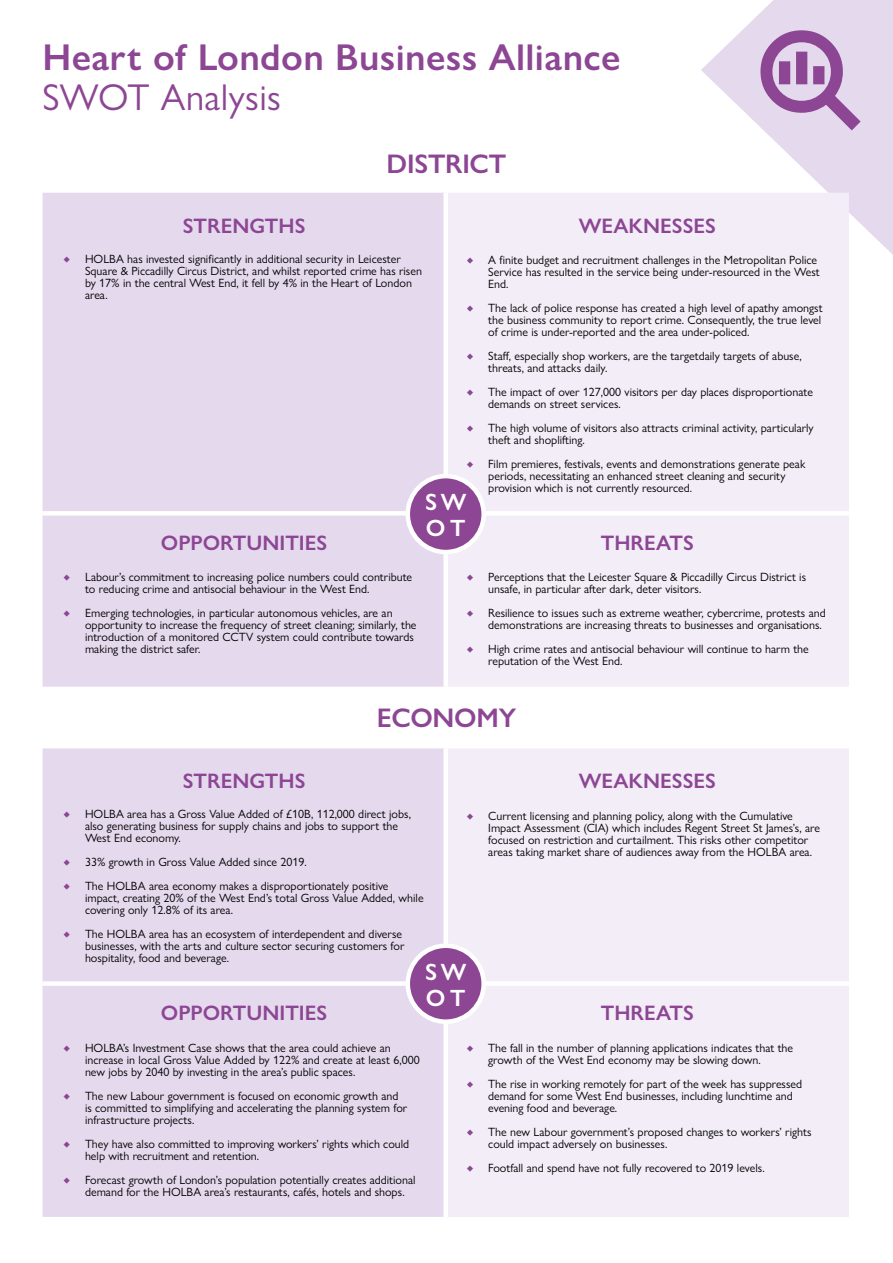
<style>
.page{position:relative;width:893px;height:1263px;background:#fff}
.page>*{position:absolute;margin:0;border:0;box-sizing:border-box;transform-origin:0 0}
.t1{font:600 37.5px "Gill Sans Nova";letter-spacing:.01em;color:#8c4694}
.t2{font:37.5px "Gill Sans Nova";letter-spacing:.01em;color:#8c4694}
.t3{font:600 27px "Gill Sans Nova";letter-spacing:-.01em;color:#8c4694}
.t4{font:600 23.7px/26px "Gill Sans Nova";letter-spacing:.17em;color:#fff}
.t5{font:600 21px "Gill Sans Nova";color:#8c4694}
.t6{font:12px/12px "Gill Sans Nova";color:#000}
.t7{font:12px "Proxima Sera";color:#8c4694}
</style>
<div class="page">
<svg style="left:701px;top:0;width:192px;height:255px;fill:#e5daed"></svg>
<div style="left:43px;top:193px;width:400px;height:494px;background:#e5daed"></div>
<div style="left:448px;top:193px;width:401px;height:494px;background:#f2edf7"></div>
<div style="left:43px;top:511px;width:403px;height:5px;background:#fff"></div>
<div style="left:446px;top:511px;width:403px;height:5px;background:#fff"></div>
<div style="left:43px;top:748px;width:400px;height:469px;background:#e5daed"></div>
<div style="left:448px;top:748px;width:401px;height:469px;background:#f2edf7"></div>
<div style="left:43px;top:981px;width:403px;height:5px;background:#fff"></div>
<div style="left:446px;top:981px;width:403px;height:5px;background:#fff"></div>
<div style="left:408px;top:476px;width:76px;height:76px;background:#8c4694;border-radius:50%"></div>
<div style="left:406px;top:474px;width:80px;height:80px;border:4px solid #fff;border-radius:50%"></div>
<div style="left:408px;top:946px;width:76px;height:76px;background:#8c4694;border-radius:50%"></div>
<div style="left:406px;top:943px;width:80px;height:81px;border:4px solid #fff;border-radius:50%"></div>
<svg style="left:760px;top:30px;width:101px;height:100px;background:#c29fca"></svg>
<h1 class="t1" style="left:43px;top:34px;width:580px">Heart of London Business Alliance</h1>
<h1 class="t2" style="left:43px;top:75px;width:240px">SWOT Analysis</h1>
<h3 class="t5" style="left:183px;top:212px;width:124px">STRENGTHS</h3>
<h2 class="t3" style="left:387px;top:147px;width:121px">DISTRICT</h2>
<h3 class="t5" style="left:579px;top:212px;width:139px">WEAKNESSES</h3>
<p class="t7" style="left:64px;top:249px;width:8px">♦</p>
<p class="t6" style="left:85px;top:252px;width:338px">HOLBA has invested significantly in additional security in Leicester Square &amp; Piccadilly Circus District, and whilst reported crime has risen by 17% in the central West End, it fell by 4% in the Heart of London area.</p>
<p class="t7" style="left:467px;top:250px;width:8px">♦</p>
<p class="t6" style="left:488px;top:254px;width:333px">A finite budget and recruitment challenges in the Metropolitan Police<br>Service has resulted in the service being under-resourced in the West<br>End.</p>
<p class="t7" style="left:467px;top:298px;width:8px">♦</p>
<p class="t6" style="left:488px;top:302px;width:336px">The lack of police response has created a high level of apathy amongst the business community to report crime. Consequently, the true level of crime is under-reported and the area under-policed.</p>
<p class="t7" style="left:467px;top:346px;width:8px">♦</p>
<p class="t6" style="left:488px;top:350px;width:315px">Staff, especially shop workers, are the targetdaily targets of abuse, threats, and attacks daily.</p>
<p class="t7" style="left:467px;top:382px;width:8px">♦</p>
<p class="t6" style="left:488px;top:386px;width:326px">The impact of over 127,000 visitors per day places disproportionate demands on street services.</p>
<p class="t7" style="left:467px;top:418px;width:8px">♦</p>
<p class="t6" style="left:488px;top:422px;width:327px">The high volume of visitors also attracts criminal activity, particularly theft and shoplifting.</p>
<p class="t7" style="left:467px;top:454px;width:8px">♦</p>
<p class="t6" style="left:488px;top:458px;width:319px">Film premieres, festivals, events and demonstrations generate peak periods, necessitating an enhanced street cleaning and security provision which is not currently resourced.</p>
<h3 class="t4" style="left:425px;top:489px;width:43px">SW<br>OT</h3>
<h3 class="t5" style="left:161px;top:530px;width:168px">OPPORTUNITIES</h3>
<h3 class="t5" style="left:601px;top:530px;width:95px">THREATS</h3>
<p class="t7" style="left:64px;top:568px;width:8px">♦</p>
<p class="t6" style="left:85px;top:571px;width:329px">Labour’s commitment to increasing police numbers could contribute to reducing crime and antisocial behaviour in the West End.</p>
<p class="t7" style="left:64px;top:604px;width:8px">♦</p>
<p class="t6" style="left:85px;top:607px;width:333px">Emerging technologies, in particular autonomous vehicles, are an opportunity to increase the frequency of street cleaning; similarly, the introduction of a monitored CCTV system could contribute towards making the district safer.</p>
<p class="t7" style="left:467px;top:568px;width:8px">♦</p>
<p class="t6" style="left:488px;top:571px;width:319px">Perceptions that the Leicester Square &amp; Piccadilly Circus District is unsafe, in particular after dark, deter visitors.</p>
<p class="t7" style="left:467px;top:604px;width:8px">♦</p>
<p class="t6" style="left:488px;top:607px;width:339px">Resilience to issues such as extreme weather, cybercrime, protests and demonstrations are increasing threats to businesses and organisations.</p>
<p class="t7" style="left:467px;top:640px;width:8px">♦</p>
<p class="t6" style="left:488px;top:643px;width:322px">High crime rates and antisocial behaviour will continue to harm the reputation of the West End.</p>
<h3 class="t5" style="left:183px;top:768px;width:124px">STRENGTHS</h3>
<h2 class="t3" style="left:377px;top:701px;width:141px">ECONOMY</h2>
<h3 class="t5" style="left:579px;top:768px;width:139px">WEAKNESSES</h3>
<p class="t7" style="left:64px;top:805px;width:8px">♦</p>
<p class="t6" style="left:85px;top:808px;width:327px">HOLBA area has a Gross Value Added of £10B, 112,000 direct jobs, also generating business for supply chains and jobs to support the<br>West End economy.</p>
<p class="t7" style="left:64px;top:853px;width:8px">♦</p>
<p class="t6" style="left:85px;top:856px;width:223px">33% growth in Gross Value Added since 2019.</p>
<p class="t7" style="left:64px;top:877px;width:8px">♦</p>
<p class="t6" style="left:85px;top:880px;width:340px">The HOLBA area economy makes a disproportionately positive impact, creating 20% of the West End’s total Gross Value Added, while covering only 12.8% of its area.</p>
<p class="t7" style="left:64px;top:925px;width:8px">♦</p>
<p class="t6" style="left:85px;top:928px;width:321px">The HOLBA area has an ecosystem of interdependent and diverse businesses, with the arts and culture sector securing customers for hospitality, food and beverage.</p>
<p class="t7" style="left:467px;top:806px;width:8px">♦</p>
<p class="t6" style="left:488px;top:810px;width:333px">Current licensing and planning policy, along with the Cumulative Impact Assessment (CIA) which includes Regent Street St James’s, are focused on restriction and curtailment. This risks other competitor areas taking market share of audiences away from the HOLBA area.</p>
<h3 class="t4" style="left:425px;top:959px;width:43px">SW<br>OT</h3>
<h3 class="t5" style="left:161px;top:1000px;width:168px">OPPORTUNITIES</h3>
<h3 class="t5" style="left:601px;top:1000px;width:95px">THREATS</h3>
<p class="t7" style="left:64px;top:1038px;width:8px">♦</p>
<p class="t6" style="left:85px;top:1041px;width:336px">HOLBA’s Investment Case shows that the area could achieve an increase in local Gross Value Added by 122% and create at least 6,000 new jobs by 2040 by investing in the area’s public spaces.</p>
<p class="t7" style="left:64px;top:1086px;width:8px">♦</p>
<p class="t6" style="left:85px;top:1089px;width:324px">The new Labour government is focused on economic growth and is committed to simplifying and accelerating the planning system for infrastructure projects.</p>
<p class="t7" style="left:64px;top:1134px;width:8px">♦</p>
<p class="t6" style="left:85px;top:1137px;width:326px">They have also committed to improving workers’ rights which could help with recruitment and retention.</p>
<p class="t7" style="left:64px;top:1170px;width:8px">♦</p>
<p class="t6" style="left:85px;top:1173px;width:332px">Forecast growth of London’s population potentially creates additional demand for the HOLBA area’s restaurants, cafés, hotels and shops.</p>
<p class="t7" style="left:467px;top:1038px;width:8px">♦</p>
<p class="t6" style="left:488px;top:1041px;width:306px">The fall in the number of planning applications indicates that the growth of the West End economy may be slowing down.</p>
<p class="t7" style="left:467px;top:1074px;width:8px">♦</p>
<p class="t6" style="left:488px;top:1077px;width:315px">The rise in working remotely for part of the week has suppressed demand for some West End businesses, including lunchtime and evening food and beverage.</p>
<p class="t7" style="left:467px;top:1122px;width:8px">♦</p>
<p class="t6" style="left:488px;top:1125px;width:325px">The new Labour government’s proposed changes to workers’ rights could impact adversely on businesses.</p>
<p class="t7" style="left:467px;top:1158px;width:8px">♦</p>
<p class="t6" style="left:488px;top:1161px;width:278px">Footfall and spend have not fully recovered to 2019 levels.</p>
</div>
